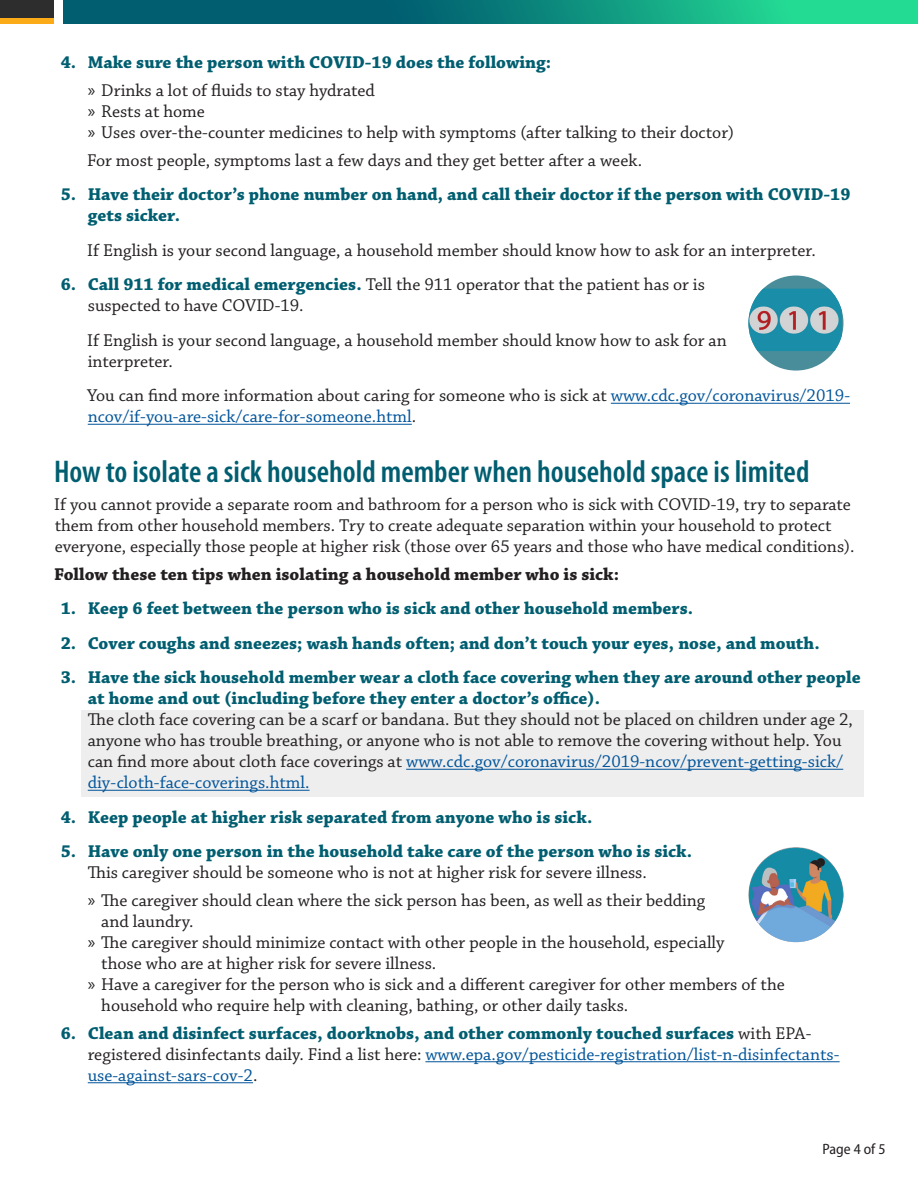
<style>
.page{position:relative;width:918px;height:1188px;background:#fff}
.page>*{position:absolute;margin:0;border:0;box-sizing:border-box;transform-origin:0 0}
.H2_headers__with_mai{font:600 condensed 31.5px "Myriad Pro";color:#005e70}
.p_chapparel{font:18px/21px "Chaparral Pro";color:#231f20}
.L2_chapparal_list_bu{font:18px/21px "Chaparral Pro";color:#231f20}
.p_chapparel_indented{font:18px/21px "Chaparral Pro";color:#005499}
.t1{font:700 18px/21px "Chaparral Pro";color:#005e70}
.p_chapparel_indented-2{font:18px/21px "Chaparral Pro";color:#231f20}
.p_chapparel-2{font:700 18px "Chaparral Pro";color:#231f20}
.p_myriad{font:semi-condensed 15px "Myriad Pro";color:#231f20}
.s1{font-family:"Myriad Pro"}
.s2{font-weight:700;color:#005e70}
.s3{color:#231f20}
.s4{color:#005499}
</style>
<div class="page">
<div style="left:81px;top:710px;width:783px;height:86px;background:#eeeeef"></div>
<hr style="left:611px;top:403px;width:239px;height:1px;background:#005499">
<hr style="left:88px;top:424px;width:324px;height:1px;background:#005499">
<hr style="left:406px;top:769px;width:437px;height:1px;background:#005499">
<hr style="left:88px;top:790px;width:222px;height:1px;background:#005499">
<hr style="left:425px;top:1061px;width:415px;height:1px;background:#005499">
<hr style="left:88px;top:1082px;width:165px;height:1px;background:#005499">
<div style="left:0;top:17px;width:54px;height:7px;background:#fbab18"></div>
<div style="left:0;top:0;width:54px;height:17px;background:#2d2d2d"></div>
<svg style="left:64px;top:0;width:854px;height:24px;background:#0c8b7d"></svg>
<img style="left:748px;top:847px;width:95px;height:95px;border-radius:48px">
<div style="left:748px;top:276px;width:95px;height:95px;background:#4a8d9a;border-radius:50%"></div>
<img style="left:748px;top:288px;width:94px;height:63px">
<p class="t1" style="left:61px;top:53px;width:492px">4. Make sure the person with COVID-19 does the following:</p>
<p class="L2_chapparal_list_bu" style="left:88px;top:81px;width:289px"><span class="s1">»</span> Drinks a lot of fluids to stay hydrated</p>
<p class="L2_chapparal_list_bu" style="left:88px;top:102px;width:119px"><span class="s1">»</span> Rests at home</p>
<p class="L2_chapparal_list_bu" style="left:88px;top:123px;width:648px"><span class="s1">»</span> Uses over-the-counter medicines to help with symptoms (after talking to their doctor)</p>
<p class="p_chapparel_indented-2" style="left:87px;top:150px;width:557px">For most people, symptoms last a few days and they get better after a week.</p>
<p class="t1" style="left:88px;top:185px;width:764px;text-indent:-27px">5. Have their doctor’s phone number on hand, and call their doctor if the person with COVID-19 gets sicker.</p>
<p class="p_chapparel_indented-2" style="left:87px;top:240px;width:731px">If English is your second language, a household member should know how to ask for an interpreter.</p>
<p class="p_chapparel" style="left:88px;top:275px;width:619px;text-indent:-27px"><span class="s2">6. Call 911 for medical emergencies.</span> Tell the 911 operator that the patient has or is suspected to have COVID-19.</p>
<p class="p_chapparel_indented-2" style="left:87px;top:330px;width:641px">If English is your second language, a household member should know how to ask for an interpreter.</p>
<p class="p_chapparel_indented" style="left:87px;top:386px;width:765px"><span class="s3">You can find more information about caring for someone who is sick at</span> www.cdc.gov/coronavirus/2019- ncov/if-you-are-sick/care-for-someone.html<span class="s3">.</span></p>
<h2 class="H2_headers__with_mai" style="left:54px;top:453px;width:757px">How to isolate a sick household member when household space is limited</h2>
<p class="p_chapparel" style="left:54px;top:495px;width:802px">If you cannot provide a separate room and bathroom for a person who is sick with COVID-19, try to separate them from other household members. Try to create adequate separation within your household to protect everyone, especially those people at higher risk (those over 65 years and those who have medical conditions).</p>
<p class="p_chapparel-2" style="left:54px;top:564px;width:567px">Follow these ten tips when isolating a household member who is sick:</p>
<p class="t1" style="left:61px;top:599px;width:634px">1. Keep 6 feet between the person who is sick and other household members.</p>
<p class="t1" style="left:61px;top:633px;width:760px">2. Cover coughs and sneezes; wash hands often; and don’t touch your eyes, nose, and mouth.</p>
<p class="p_chapparel" style="left:88px;top:668px;width:774px;text-indent:-27px"><span class="s2">3. Have the sick household member wear a cloth face covering when they are around other people at home and out (including before they enter a doctor’s office).<br></span>The cloth face covering can be a scarf or bandana. But they should not be placed on children under age 2, anyone who has trouble breathing, or anyone who is not able to remove the covering without help. You can find more about cloth face coverings at <span class="s4">www.cdc.gov/coronavirus/2019-ncov/prevent-getting-sick/ diy-cloth-face-coverings.html.</span></p>
<p class="t1" style="left:61px;top:807px;width:533px">4. Keep people at higher risk separated from anyone who is sick.</p>
<p class="p_chapparel" style="left:88px;top:842px;width:606px;text-indent:-27px"><span class="s2">5. Have only one person in the household take care of the person who is sick.<br></span>This caregiver should be someone who is not at higher risk for severe illness.</p>
<p class="L2_chapparal_list_bu" style="left:101px;top:891px;width:606px;text-indent:-14px"><span class="s1">»</span> The caregiver should clean where the sick person has been, as well as their bedding and laundry.</p>
<p class="L2_chapparal_list_bu" style="left:101px;top:933px;width:625px;text-indent:-14px"><span class="s1">»</span> The caregiver should minimize contact with other people in the household, especially those who are at higher risk for severe illness.</p>
<p class="L2_chapparal_list_bu" style="left:101px;top:975px;width:685px;text-indent:-14px"><span class="s1">»</span> Have a caregiver for the person who is sick and a different caregiver for other members of the household who require help with cleaning, bathing, or other daily tasks.</p>
<p class="p_chapparel_indented" style="left:88px;top:1023px;width:753px;text-indent:-27px"><span class="s2">6. Clean and disinfect surfaces, doorknobs, and other commonly touched surfaces</span> <span class="s3">with EPA&shy;registered disinfectants daily. Find a list here:</span> www.epa.gov/pesticide-registration/list-n-disinfectants&shy;use-against-sars-cov-2<span class="s3">.</span></p>
<p class="p_myriad" style="left:823px;top:1141px;width:64px">Page 4 of 5</p>
</div>
